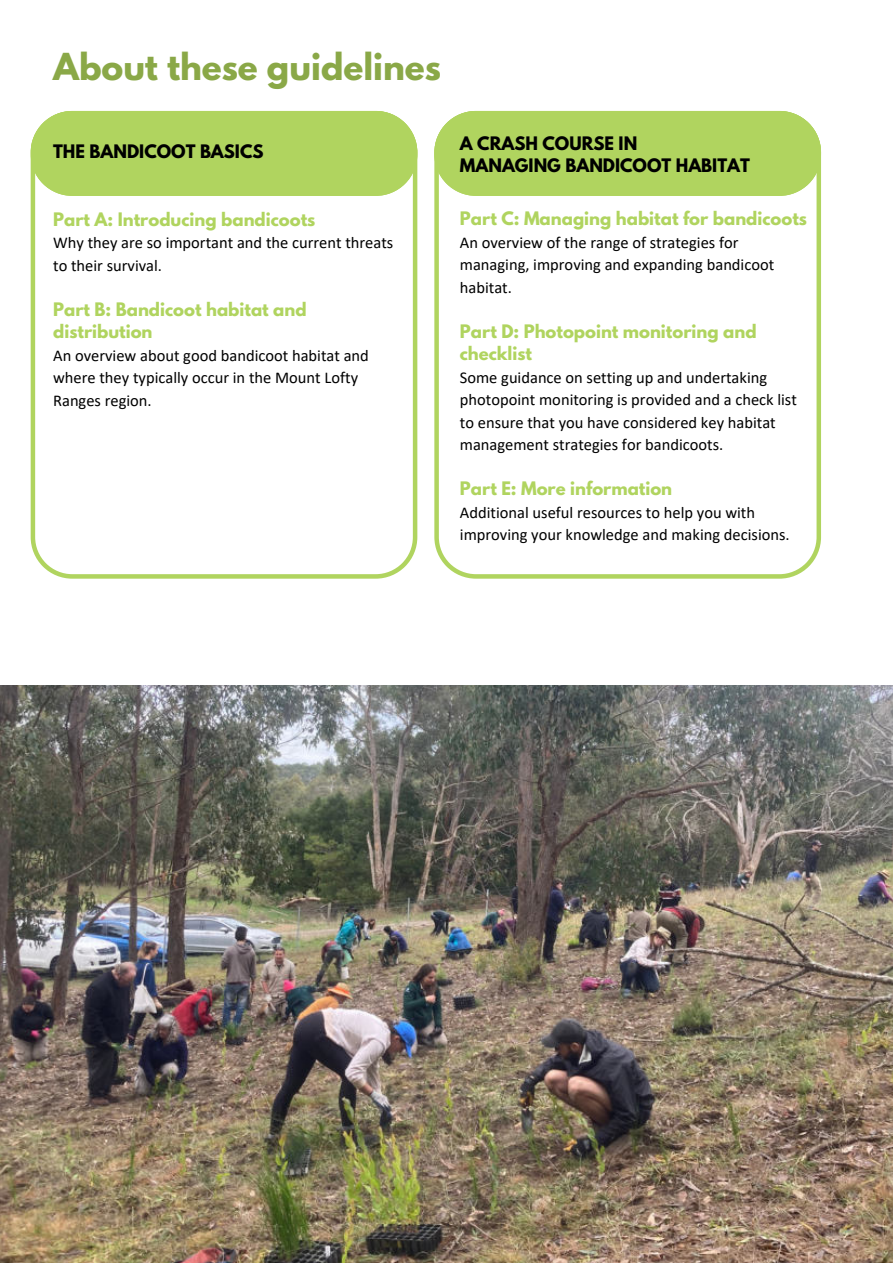
<style>
.page{position:relative;width:893px;height:1264px;background:#fff}
.page>*{position:absolute;margin:0;border:0;box-sizing:border-box;transform-origin:0 0}
.t1{font:700 33px "League Spartan";color:#8aa847}
.t2{font:16.5px/22.5px "Calibri";color:#000}
.t3{font:700 16.5px/22.5px "League Spartan";color:#b0d45f}
.t4{font:700 16.5px/22.5px "League Spartan";color:#000}
</style>
<div class="page">
<img style="left:0;top:686px;width:892px;height:576px">
<svg style="left:434px;top:196px;width:387px;height:382px"></svg>
<div style="left:434px;top:111px;width:387px;height:85px;background:#b0d45f"></div>
<svg style="left:31px;top:111px;width:386px;height:467px"></svg>
<h1 class="t1" style="left:53px;top:41px;width:389px">About these guidelines</h1>
<p class="t4" style="left:53px;top:140px;width:212px">THE BANDICOOT BASICS</p>
<p class="t3" style="left:53px;top:207px;width:264px">Part A: Introducing bandicoots</p>
<p class="t2" style="left:53px;top:231px;width:341px">Why they are so important and the current threats to their survival.</p>
<p class="t3" style="left:53px;top:297px;width:255px">Part B: Bandicoot habitat and distribution</p>
<p class="t2" style="left:53px;top:343px;width:317px">An overview about good bandicoot habitat and where they typically occur in the Mount Lofty<br>Ranges region.</p>
<p class="t4" style="left:460px;top:132px;width:291px">A CRASH COURSE IN<br>MANAGING BANDICOOT HABITAT</p>
<p class="t3" style="left:460px;top:207px;width:348px">Part C: Managing habitat for bandicoots</p>
<p class="t2" style="left:460px;top:231px;width:316px">An overview of the range of strategies for managing, improving and expanding bandicoot habitat.</p>
<p class="t3" style="left:460px;top:320px;width:298px">Part D: Photopoint monitoring and checklist</p>
<p class="t2" style="left:460px;top:366px;width:338px">Some guidance on setting up and undertaking photopoint monitoring is provided and a check list to ensure that you have considered key habitat management strategies for bandicoots.</p>
<p class="t3" style="left:460px;top:477px;width:214px">Part E: More information</p>
<p class="t2" style="left:460px;top:500px;width:331px">Additional useful resources to help you with improving your knowledge and making decisions.</p>
</div>
